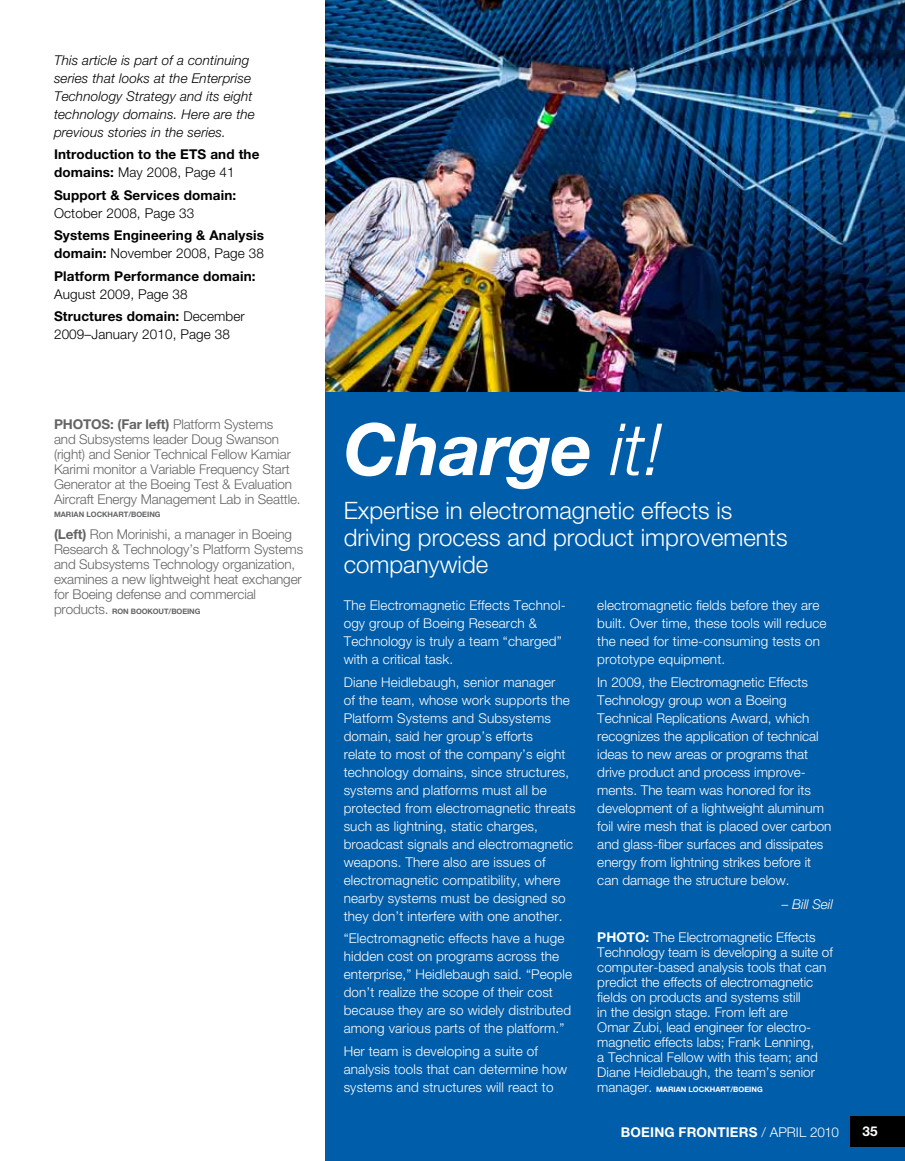
<style>
.page{position:relative;width:905px;height:1161px;background:#fff}
.page>*{position:absolute;margin:0;border:0;box-sizing:border-box;transform-origin:0 0}
.t1{font:italic 700 72px "Helvetica Neue";letter-spacing:-.01em;color:#fff}
.t2{font:300 24px/27px "Helvetica Neue";color:#fff}
.t3{font:300 13.5px/18px "Helvetica Neue";letter-spacing:.01em;color:#fff}
.t4{font:300 13.5px/15px "Helvetica Neue";letter-spacing:-.01em;color:#636466}
.t5{font:700 13.5px/18px "Helvetica Neue";letter-spacing:.01em;color:#000}
.t6{font:italic 300 13.5px/18px "Helvetica Neue";letter-spacing:.01em;color:#000}
.t7{font:300 13.5px/22.5px "Helvetica Neue";letter-spacing:.01em;color:#000}
.t8{font:700 13.5px "Helvetica Neue";letter-spacing:.015em;color:#fff}
.t9{font:italic 300 13.5px "Helvetica Neue";color:#fff}
.t10{font:700 7.5px "Helvetica Neue";color:#636466}
.t11{font:700 7.5px "Helvetica Neue";color:#fff}
.s1{font-weight:300}
.s2{font-weight:700}
.s3{font-weight:700;font-size:7.5px}
</style>
<div class="page">
<div style="left:326px;top:0;width:578px;height:1161px;background:#005daa"></div>
<div style="left:850px;top:1116px;width:54px;height:31px;background:#000"></div>
<img style="left:326px;top:0;width:578px;height:392px">
<p class="t6" style="left:54px;top:51px;width:202px">This article is part of a continuing series that looks at the Enterprise Technology Strategy and its eight technology domains. Here are the previous stories in the series.</p>
<p class="t5" style="left:54px;top:145px;width:207px">Introduction to the ETS and the domains: <span class="s1">May 2008, Page 41</span></p>
<p class="t5" style="left:54px;top:185px;width:184px">Support &amp; Services domain:</p>
<p class="t7" style="left:54px;top:201px;width:142px">October 2008, Page 33</p>
<p class="t5" style="left:54px;top:226px;width:211px">Systems Engineering &amp; Analysis domain: <span class="s1">November 2008, Page 38</span></p>
<p class="t5" style="left:54px;top:266px;width:203px">Platform Performance domain:</p>
<p class="t7" style="left:54px;top:282px;width:192px">August 2009, Page 38<br><span class="s2">Structures domain:</span> December</p>
<p class="t7" style="left:54px;top:323px;width:177px">2009–January 2010, Page 38</p>
<p class="t4" style="left:54px;top:416px;width:248px"><span class="s2">PHOTOS: (Far left)</span> Platform Systems<br>and Subsystems leader Doug Swanson (right) and Senior Technical Fellow Kamiar Karimi monitor a Variable Frequency Start Generator at the Boeing Test &amp; Evaluation Aircraft Energy Management Lab in Seattle.</p>
<p class="t10" style="left:54px;top:510px;width:13px">Marian</p>
<p class="t10" style="left:86px;top:510px;width:11px">Lockhart</p>
<p class="t10" style="left:128px;top:510px;width:14px">/Boeing</p>
<p class="t4" style="left:54px;top:527px;width:251px"><span class="s2">(Left)</span> Ron Morinishi, a manager in Boeing Research &amp; Technology’s Platform Systems and Subsystems Technology organization, examines a new lightweight heat exchanger for Boeing defense and commercial products. <span class="s3">ron</span></p>
<p class="t10" style="left:131px;top:607px;width:7px">bookout</p>
<p class="t10" style="left:169px;top:607px;width:14px">/Boeing</p>
<h1 class="t1" style="left:344px;top:405px;width:322px">Charge <span class="s1">it!</span></h1>
<h2 class="t2" style="left:344px;top:497px;width:445px">Expertise in electromagnetic effects is driving process and product improvements companywide</h2>
<p class="t3" style="left:344px;top:596px;width:224px">The Electromagnetic Effects Technol&shy;ogy group of Boeing Research &amp;<br>Technology is truly a team “charged” with a critical task.</p>
<p class="t3" style="left:344px;top:673px;width:233px">Diane Heidlebaugh, senior manager<br>of the team, whose work supports the Platform Systems and Subsystems domain, said her group’s efforts<br>relate to most of the company’s eight technology domains, since structures, systems and platforms must all be protected from electromagnetic threats such as lightning, static charges, broadcast signals and electromagnetic weapons. There also are issues of electromagnetic compatibility, where nearby systems must be designed so they don’t interfere with one another.</p>
<p class="t3" style="left:344px;top:929px;width:230px">“Electromagnetic effects have a huge hidden cost on programs across the enterprise,” Heidlebaugh said. “People don’t realize the scope of their cost because they are so widely distributed among various parts of the platform.”</p>
<p class="t3" style="left:344px;top:1042px;width:225px">Her team is developing a suite of analysis tools that can determine how systems and structures will react to</p>
<p class="t3" style="left:597px;top:596px;width:231px">electromagnetic fields before they are built. Over time, these tools will reduce the need for time-consuming tests on prototype equipment.</p>
<p class="t3" style="left:597px;top:673px;width:236px">In 2009, the Electromagnetic Effects Technology group won a Boeing Technical Replications Award, which recognizes the application of technical ideas to new areas or programs that drive product and process improve&shy;ments. The team was honored for its development of a lightweight aluminum foil wire mesh that is placed over carbon and glass-fiber surfaces and dissipates energy from lightning strikes before it can damage the structure below.</p>
<p class="t9" style="left:781px;top:896px;width:53px">– Bill Seil</p>
<p class="t3" style="left:597px;top:930px;width:237px;line-height:15px"><span class="s2">PHOTO:</span> The Electromagnetic Effects Technology team is developing a suite of computer-based analysis tools that can predict the effects of electromagnetic fields on products and systems still<br>in the design stage. From left are<br>Omar Zubi, lead engineer for electro&shy;magnetic effects labs; Frank Lenning,<br>a Technical Fellow with this team; and Diane Heidlebaugh, the team’s senior manager. <span class="s3">marian</span></p>
<p class="t11" style="left:688px;top:1085px;width:7px">lockhart</p>
<p class="t11" style="left:730px;top:1085px;width:14px">/Boeing</p>
<p class="t8" style="left:620px;top:1123px;width:220px">BOEING FRONTIERS <span class="s1">/ APRIL 2010</span></p>
<p class="t8" style="left:862px;top:1123px;width:17px">35</p>
</div>
